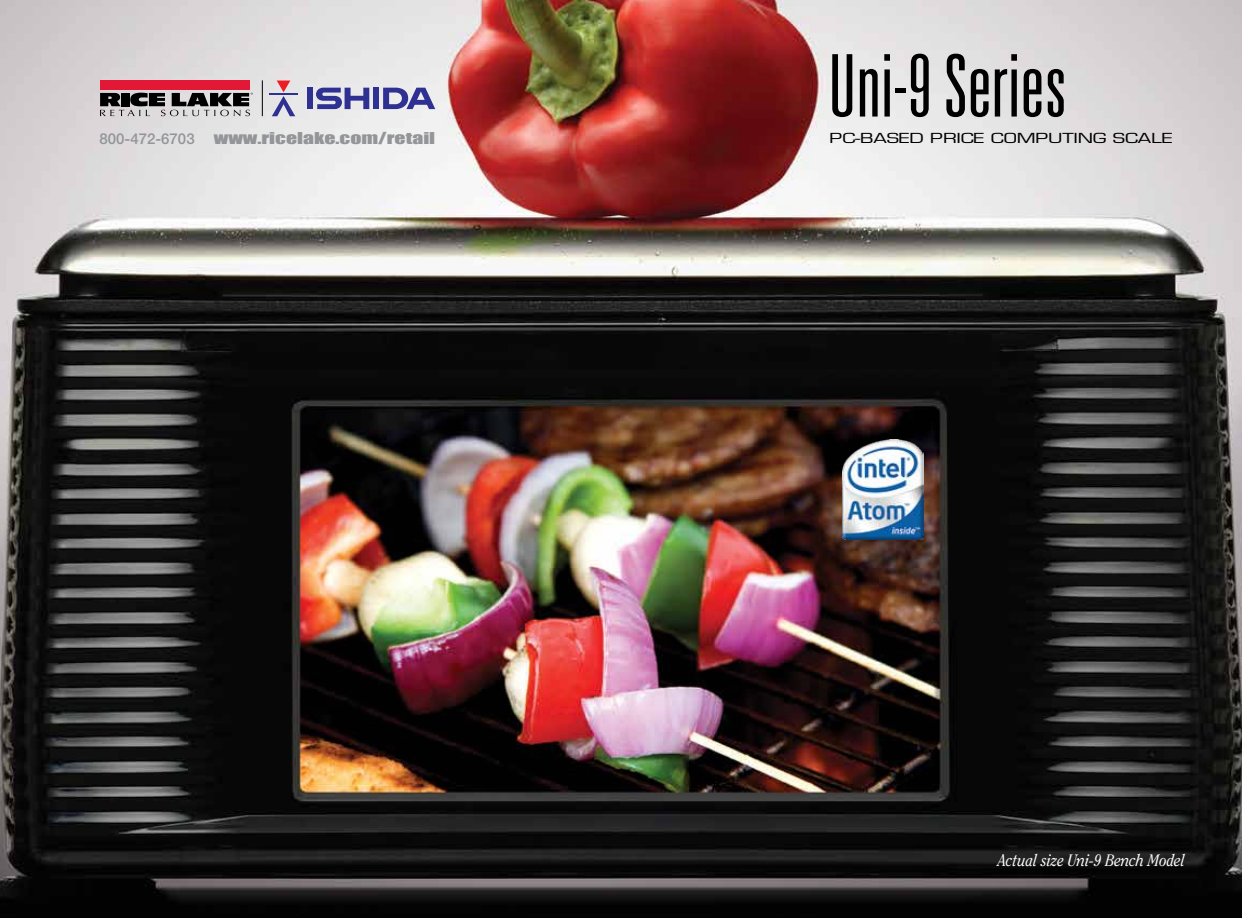
<style>
.page{position:relative;width:1242px;height:918px;background:#fff}
.page>*{position:absolute;margin:0;border:0;box-sizing:border-box;transform-origin:0 0}
.t1{font:300 ultra-condensed 86.4px "Univers LT Std";color:#000}
.t2{font:italic 16.5px "Clearface Std";color:#fff;scale:.9 1}
.t3{font:15px "Impact";color:#939598;scale:1.45 1}
.t4{font:500 15px "Helvetica Neue LT Std";color:#939598}
.t5{font:13.5px "Eurostile LT Std";letter-spacing:-.01em;color:#000;scale:1.45 1}
</style>
<div class="page">
<img style="left:0;top:0;width:1242px;height:918px">
<div style="left:100px;top:81px;width:149px;height:9px;background:#e31837"></div>
<hr style="left:262px;top:80px;width:1px;height:36px;background:#000">
<svg style="left:100px;top:93px;width:153px;height:23px;background:#767576"></svg>
<svg style="left:272px;top:81px;width:23px;height:35px"></svg>
<hr style="left:269px;top:93px;width:29px;height:2px;background:#2e3092">
<div style="left:373px;top:88px;width:6px;height:21px;background:#2e3092"></div>
<svg style="left:316px;top:88px;width:53px;height:21px"></svg>
<div style="left:307px;top:88px;width:6px;height:21px;background:#2e3092"></div>
<svg style="left:383px;top:88px;width:52px;height:21px"></svg>
<img style="left:843px;top:440px;width:81px;height:100px">
<p class="t4" style="left:100px;top:130px;width:97px">800-472-6703</p>
<p class="t3" style="left:214px;top:127px;width:154px">www.ricelake.com/retail</p>
<h1 class="t1" style="left:828px;top:41px;width:241px">Uni-9 Series</h1>
<p class="t5" style="left:830px;top:130px;width:238px">PC-BASED PRICE COMPUTING SCALE</p>
<p class="t2" style="left:998px;top:851px;width:210px">Actual size Uni-9 Bench Model</p>
</div>
